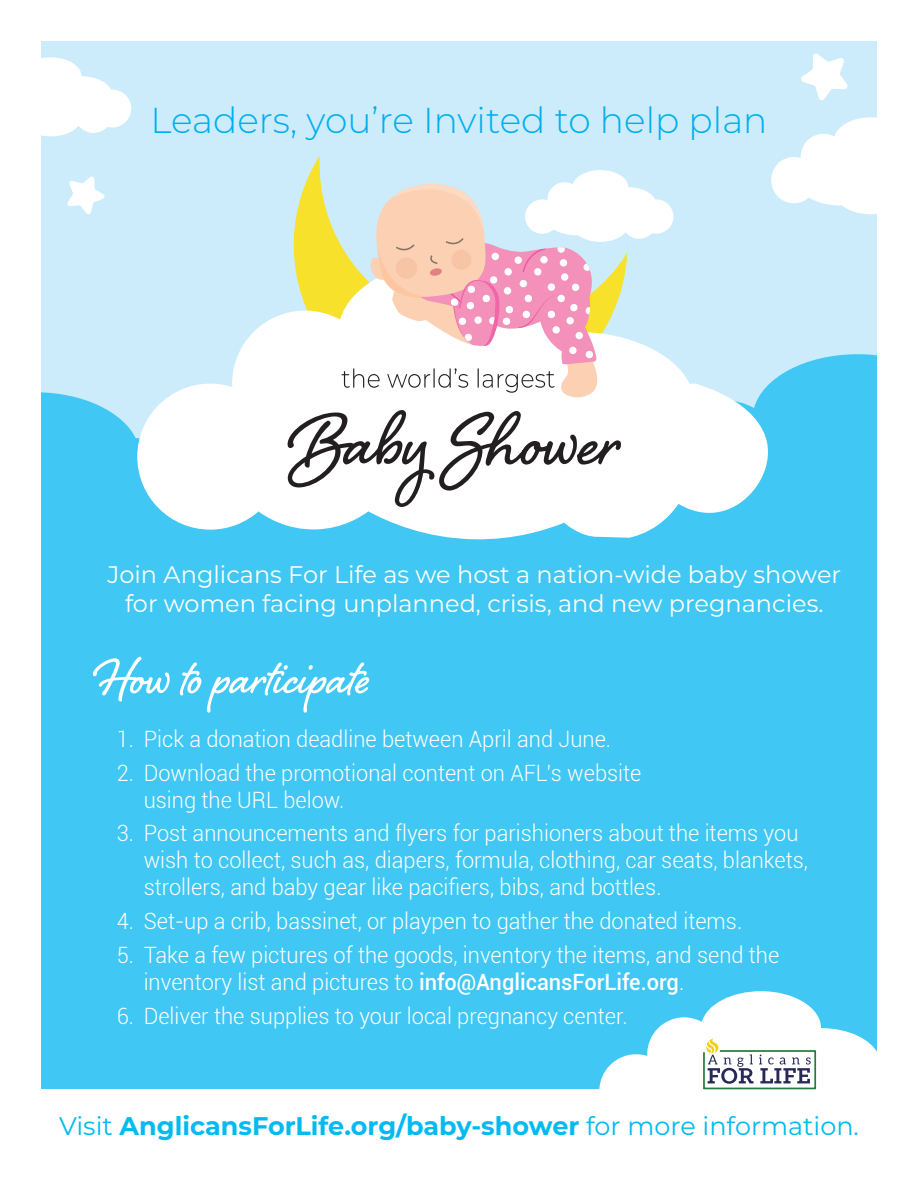
<style>
.page{position:relative;width:918px;height:1188px;background:#ccecfb}
.page>*{position:absolute;margin:0;border:0;box-sizing:border-box;transform-origin:0 0}
.t1{font:700 66px "Shelby";color:#fff}
.t2{font:300 36px "Montserrat";color:#00aeef}
.t3{font:700 25.5px "Montserrat";color:#00baf1}
.t4{font:24px/28.8px "Montserrat";color:#fff;text-align:center}
.t5{font:300 22.5px/27px "Roboto";color:#fff}
.s1{font-weight:500}
.s2{font-weight:400}
</style>
<div class="page">
<div style="left:40px;top:352px;width:838px;height:697px;background:#40c7f4"></div>
<svg style="left:771px;top:117px;width:107px;height:97px"></svg>
<svg style="left:41px;top:57px;width:90px;height:79px"></svg>
<svg style="left:67px;top:176px;width:38px;height:39px"></svg>
<svg style="left:801px;top:53px;width:47px;height:47px"></svg>
<div style="left:0;top:1049px;width:918px;height:139px;background:#40c7f4"></div>
<svg style="left:599px;top:991px;width:279px;height:98px;background:#b4e9fa"></svg>
<div style="left:0;top:1089px;width:918px;height:99px;background:#fff"></div>
<svg style="left:703px;top:1039px;width:113px;height:50px;background:#ccd2d2"></svg>
<svg style="left:293px;top:156px;width:49px;height:103px;fill:#f8e12a"></svg>
<svg style="left:137px;top:259px;width:635px;height:281px;fill:#fff"></svg>
<svg style="left:342px;top:170px;width:331px;height:232px"></svg>
<svg style="left:288px;top:410px;width:333px;height:97px;background:#d5d4d5"></svg>
<div style="left:878px;top:30px;width:40px;height:1158px;background:#fff"></div>
<div style="left:0;top:33px;width:40px;height:1155px;background:#fff"></div>
<div style="left:0;top:0;width:918px;height:40px;background:#fff"></div>
<p class="t2" style="left:150px;top:96px;width:619px">Leaders, you’re Invited to help plan</p>
<p class="t4" style="left:107px;top:559px;width:735px">Join Anglicans For Life as we host a nation-wide baby shower for women facing unplanned, crisis, and new pregnancies.</p>
<p class="t1" style="left:96px;top:632px;width:276px">How to participate</p>
<p class="t5" style="left:117px;top:725px;width:496px">1. Pick a donation deadline between April and June.</p>
<p class="t5" style="left:144px;top:758px;width:499px;text-indent:-27px">2. Download the promotional content on AFL’s website using the URL below.</p>
<p class="t5" style="left:144px;top:819px;width:666px;text-indent:-27px">3. Post announcements and flyers for parishioners about the items you wish to collect, such as, diapers, formula, clothing, car seats, blankets, strollers, and baby gear like pacifiers, bibs, and bottles.</p>
<p class="t5" style="left:117px;top:907px;width:627px">4. Set-up a crib, bassinet, or playpen to gather the donated items.</p>
<p class="t5" style="left:144px;top:941px;width:637px;text-indent:-27px">5. Take a few pictures of the goods, inventory the items, and send the inventory list and pictures to <span class="s1">info@AnglicansForLife.org</span>.</p>
<p class="t5" style="left:117px;top:1001px;width:512px">6. Deliver the supplies to your local pregnancy center.</p>
<p class="t3" style="left:59px;top:1107px;width:801px"><span class="s2">Visit</span> AnglicansForLife.org/baby-shower <span class="s2">for more information.</span></p>
</div>
